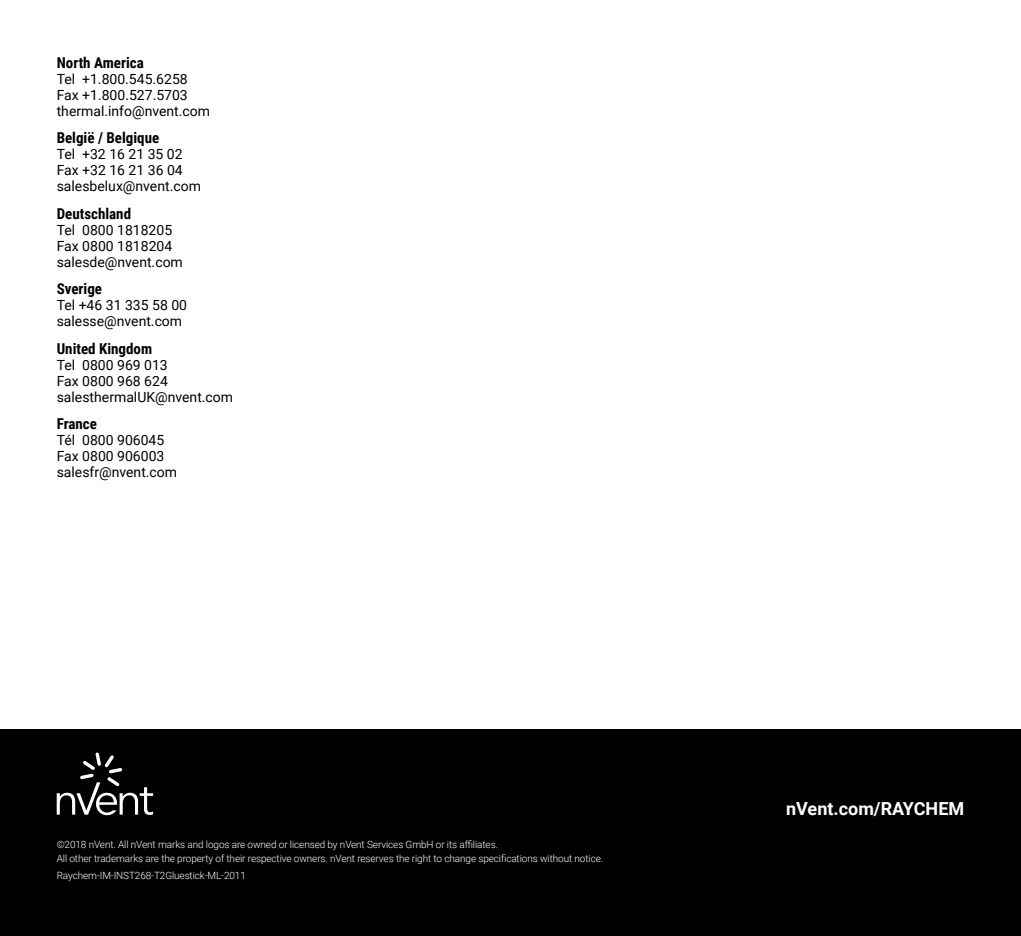
<style>
.page{position:relative;width:1021px;height:936px;background:#fff}
.page>*{position:absolute;margin:0;border:0;box-sizing:border-box;transform-origin:0 0}
.t1{font:700 18px "Roboto";color:#fff}
.t2{font:700 15px "Roboto Condensed";color:#000}
.t3{font:14px/16px "Roboto";color:#000}
.t4{font:300 10px/14px "Roboto";letter-spacing:-.01em;color:#fff}
</style>
<div class="page">
<div style="left:0;top:729px;width:1020px;height:206px;background:#000"></div>
<svg style="left:57px;top:752px;width:96px;height:63px"></svg>
<p class="t2" style="left:57px;top:52px;width:89px">North America</p>
<p class="t3" style="left:57px;top:70px;width:155px">Tel +1.800.545.6258<br>Fax +1.800.527.5703 thermal.info@nvent.com</p>
<p class="t2" style="left:57px;top:127px;width:104px">België / Belgique</p>
<p class="t3" style="left:57px;top:146px;width:146px">Tel +32 16 21 35 02<br>Fax +32 16 21 36 04 salesbelux@nvent.com</p>
<p class="t2" style="left:57px;top:203px;width:76px">Deutschland</p>
<p class="t3" style="left:57px;top:221px;width:128px">Tel 0800 1818205<br>Fax 0800 1818204 salesde@nvent.com</p>
<p class="t2" style="left:57px;top:278px;width:47px">Sverige</p>
<p class="t3" style="left:57px;top:296px;width:132px">Tel +46 31 335 58 00 salesse@nvent.com</p>
<p class="t2" style="left:57px;top:337px;width:97px">United Kingdom</p>
<p class="t3" style="left:57px;top:356px;width:178px">Tel 0800 969 013<br>Fax 0800 968 624 salesthermalUK@nvent.com</p>
<p class="t2" style="left:57px;top:413px;width:42px">France</p>
<p class="t3" style="left:57px;top:431px;width:122px">Tél 0800 906045<br>Fax 0800 906003 salesfr@nvent.com</p>
<p class="t4" style="left:57px;top:836px;width:548px">©2018 nVent. All nVent marks and logos are owned or licensed by nVent Services GmbH or its affiliates.<br>All other trademarks are the property of their respective owners. nVent reserves the right to change specifications without notice.</p>
<p class="t4" style="left:57px;top:868px;width:191px">Raychem-IM-INST268-T2Gluestick-ML-2011</p>
<p class="t1" style="left:786px;top:796px;width:180px">nVent.com/RAYCHEM</p>
</div>
